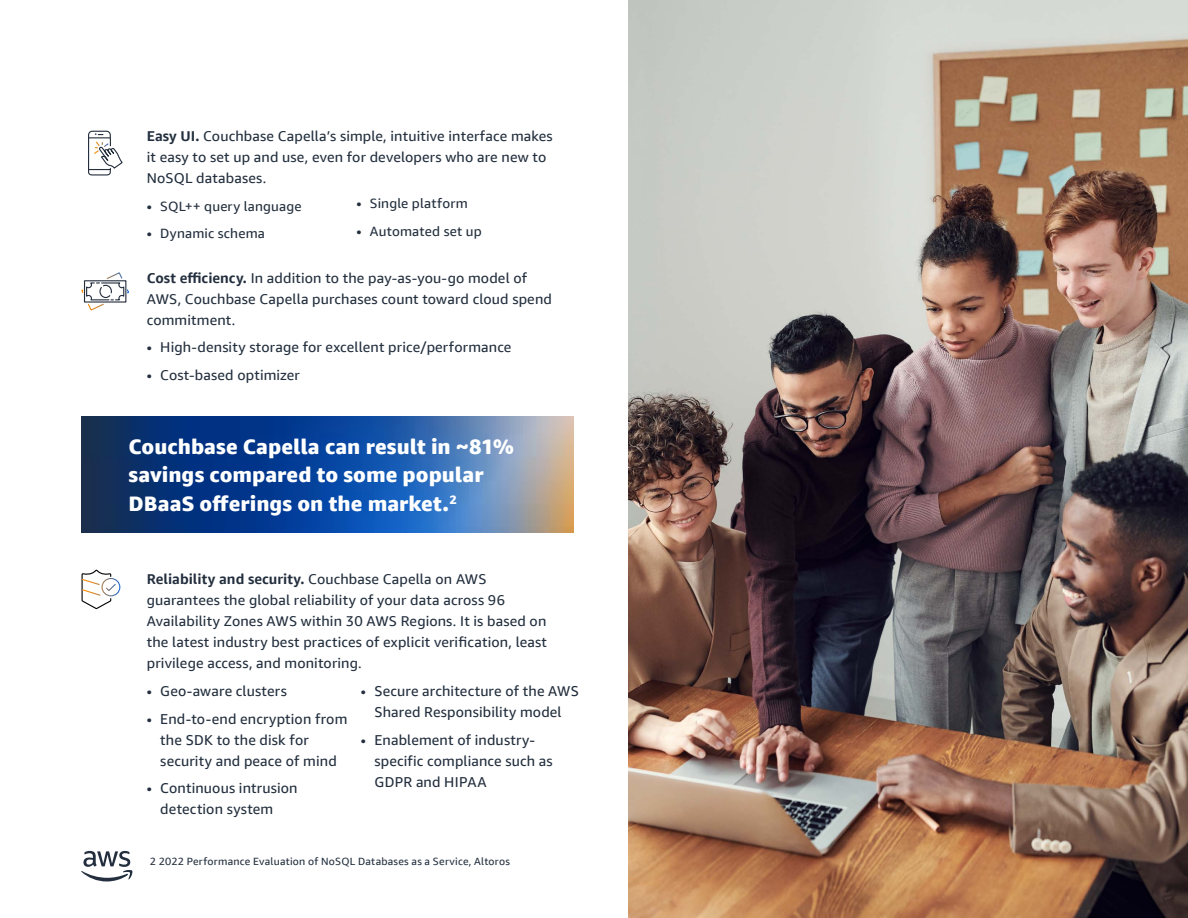
<style>
.page{position:relative;width:1188px;height:918px;background:#fff}
.page>*{position:absolute;margin:0;border:0;box-sizing:border-box;transform-origin:0 0}
.Subhead_2{font:800 21px/28.5px "Amazon Ember Display";color:#fff}
.t1{font:14.25px/21px "Amazon Ember Display";letter-spacing:.01em;color:#232f3e}
.t2{font:14.25px/21px "Amazon Ember";letter-spacing:.01em;color:#232f3e}
.t3{font:13.5px "Amazon Ember Display";letter-spacing:.015em;color:#232f3e}
.Reference_Links{font:10.5px "Amazon Ember Display";letter-spacing:.02em;color:#232f3e}
.s1{font-weight:700}
.s2{font-size:14.25px}
.s3{font-family:"Amazon Ember Display"}
</style>
<div class="page">
<img style="left:629px;top:0;width:559px;height:918px">
<svg style="left:81px;top:851px;width:52px;height:30px"></svg>
<img style="left:81px;top:416px;width:493px;height:117px">
<svg style="left:81px;top:569px;width:40px;height:41px"></svg>
<svg style="left:88px;top:130px;width:35px;height:46px"></svg>
<svg style="left:81px;top:272px;width:48px;height:39px"></svg>
<p class="t1" style="left:147px;top:126px;width:408px"><span class="s1">Easy UI.</span> Couchbase Capella’s simple, intuitive interface makes it easy to set up and use, even for developers who are new to<br>NoSQL databases.</p>
<p class="t3" style="left:147px;top:198px;width:156px"><span class="s2">•</span> SQL++ query language</p>
<p class="t3" style="left:147px;top:225px;width:120px"><span class="s2">•</span> Dynamic schema</p>
<p class="t3" style="left:356px;top:195px;width:113px"><span class="s2">•</span> Single platform</p>
<p class="t3" style="left:356px;top:223px;width:127px"><span class="s2">•</span> Automated set up</p>
<p class="t1" style="left:147px;top:267px;width:407px"><span class="s1">Cost efficiency.</span> In addition to the pay-as-you-go model of<br>AWS, Couchbase Capella purchases count toward cloud spend commitment.</p>
<p class="t1" style="left:147px;top:337px;width:366px">• High-density storage for excellent price/performance</p>
<p class="t1" style="left:147px;top:365px;width:155px">• Cost-based optimizer</p>
<p class="Subhead_2" style="left:128px;top:432px;width:387px">Couchbase Capella can result in ~81% savings compared to some popular<br>DBaaS offerings on the market.<sup>2</sup></p>
<p class="t1" style="left:147px;top:569px;width:402px"><span class="s1">Reliability and security.</span> Couchbase Capella on AWS guarantees the global reliability of your data across 96<br>Availability Zones AWS within 30 AWS Regions. It is based on the latest industry best practices of explicit verification, least privilege access, and monitoring.</p>
<p class="t2" style="left:147px;top:680px;width:142px"><span class="s3">•</span> Geo-aware clusters</p>
<p class="t2" style="left:160px;top:708px;width:189px;text-indent:-14px"><span class="s3">•</span> End-to-end encryption from the SDK to the disk for security and peace of mind</p>
<p class="t2" style="left:160px;top:778px;width:139px;text-indent:-14px"><span class="s3">•</span> Continuous intrusion detection system</p>
<p class="t2" style="left:361px;top:681px;width:219px;text-align:center"><span class="s3">•</span> Secure architecture of the AWS<br>Shared Responsibility model</p>
<p class="t2" style="left:374px;top:729px;width:180px;text-indent:-14px"><span class="s3">•</span> Enablement of industry&shy;specific compliance such as<br>GDPR and HIPAA</p>
<p class="Reference_Links" style="left:150px;top:855px;width:362px">2 2022 Performance Evaluation of NoSQL Databases as a Service, Altoros</p>
</div>
